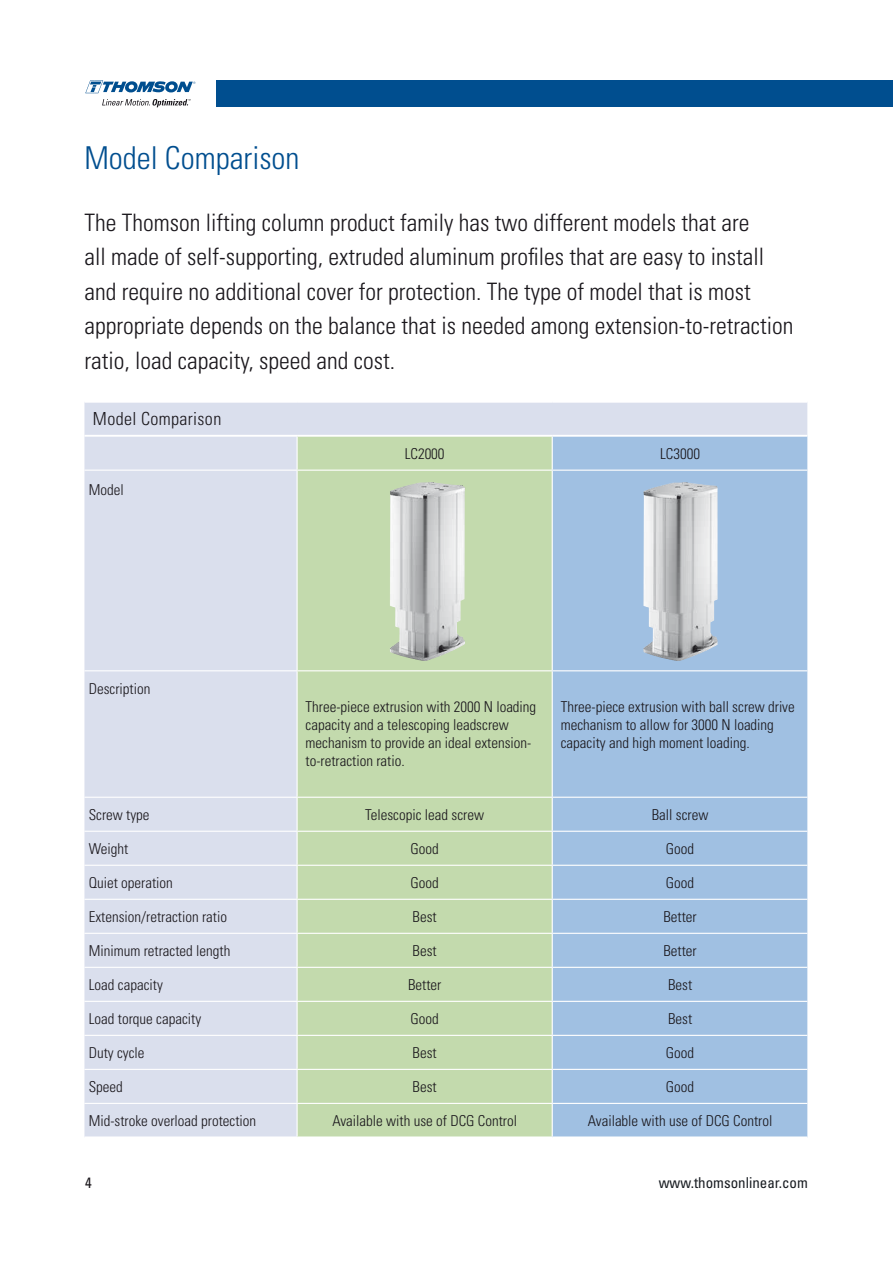
<style>
.page{position:relative;width:893px;height:1263px;background:#fff}
.page>*{position:absolute;margin:0;border:0;box-sizing:border-box;transform-origin:0 0}
.t1{font:300 condensed 31.5px "Univers LT Std";color:#004e8f}
.t2{font:300 condensed 24px/34.5px "Univers LT Std";color:#1a171c}
.t3{font:300 condensed 18px "Univers LT Std";letter-spacing:.02em;color:#1a171c}
.t4{font:300 condensed 15px/18px "Univers LT Std";color:#1a171c}
.t5{font:condensed 15px "Univers LT Std";color:#181c21}
.t6{font:condensed 15px "Univers LT Std";color:#1a171c}
</style>
<div class="page">
<div style="left:217px;top:80px;width:676px;height:27px;background:#004e8f"></div>
<svg style="left:85px;top:80px;width:110px;height:13px"></svg>
<svg style="left:102px;top:99px;width:89px;height:8px"></svg>
<div style="left:84px;top:403px;width:723px;height:733px;background:#dadfed"></div>
<div style="left:298px;top:437px;width:254px;height:699px;background:#c3daad"></div>
<div style="left:553px;top:437px;width:254px;height:699px;background:#a0c0e2"></div>
<hr style="left:296px;top:437px;width:2px;height:33px;background:#fff">
<hr style="left:552px;top:437px;width:1px;height:33px;background:#fff">
<hr style="left:84px;top:470px;width:213px;height:1px;background:#fff">
<hr style="left:297px;top:470px;width:255px;height:1px;background:#fff">
<hr style="left:296px;top:471px;width:2px;height:199px;background:#fff">
<hr style="left:552px;top:470px;width:255px;height:1px;background:#fff">
<hr style="left:552px;top:471px;width:1px;height:199px;background:#fff">
<hr style="left:84px;top:670px;width:213px;height:1px;background:#fff">
<hr style="left:297px;top:670px;width:255px;height:1px;background:#fff">
<hr style="left:296px;top:671px;width:2px;height:126px;background:#fff">
<hr style="left:552px;top:670px;width:255px;height:1px;background:#fff">
<hr style="left:552px;top:671px;width:1px;height:126px;background:#fff">
<hr style="left:84px;top:797px;width:213px;height:1px;background:#fff">
<hr style="left:297px;top:797px;width:255px;height:1px;background:#fff">
<hr style="left:296px;top:798px;width:2px;height:33px;background:#fff">
<hr style="left:552px;top:797px;width:255px;height:1px;background:#fff">
<hr style="left:552px;top:798px;width:1px;height:33px;background:#fff">
<hr style="left:84px;top:831px;width:213px;height:1px;background:#fff">
<hr style="left:297px;top:831px;width:255px;height:1px;background:#fff">
<hr style="left:296px;top:832px;width:2px;height:33px;background:#fff">
<hr style="left:552px;top:831px;width:255px;height:1px;background:#fff">
<hr style="left:552px;top:832px;width:1px;height:33px;background:#fff">
<hr style="left:84px;top:865px;width:213px;height:1px;background:#fff">
<hr style="left:297px;top:865px;width:255px;height:1px;background:#fff">
<hr style="left:296px;top:866px;width:2px;height:33px;background:#fff">
<hr style="left:552px;top:865px;width:255px;height:1px;background:#fff">
<hr style="left:552px;top:866px;width:1px;height:33px;background:#fff">
<hr style="left:84px;top:899px;width:213px;height:1px;background:#fff">
<hr style="left:297px;top:899px;width:255px;height:1px;background:#fff">
<hr style="left:296px;top:900px;width:2px;height:33px;background:#fff">
<hr style="left:552px;top:899px;width:255px;height:1px;background:#fff">
<hr style="left:552px;top:900px;width:1px;height:33px;background:#fff">
<hr style="left:84px;top:933px;width:213px;height:1px;background:#fff">
<hr style="left:297px;top:933px;width:255px;height:1px;background:#fff">
<hr style="left:296px;top:934px;width:2px;height:33px;background:#fff">
<hr style="left:552px;top:933px;width:255px;height:1px;background:#fff">
<hr style="left:552px;top:934px;width:1px;height:33px;background:#fff">
<hr style="left:84px;top:967px;width:213px;height:1px;background:#fff">
<hr style="left:297px;top:967px;width:255px;height:1px;background:#fff">
<hr style="left:296px;top:968px;width:2px;height:33px;background:#fff">
<hr style="left:552px;top:967px;width:255px;height:1px;background:#fff">
<hr style="left:552px;top:968px;width:1px;height:33px;background:#fff">
<hr style="left:84px;top:1001px;width:213px;height:1px;background:#fff">
<hr style="left:297px;top:1001px;width:255px;height:1px;background:#fff">
<hr style="left:296px;top:1002px;width:2px;height:33px;background:#fff">
<hr style="left:552px;top:1001px;width:255px;height:1px;background:#fff">
<hr style="left:552px;top:1002px;width:1px;height:33px;background:#fff">
<hr style="left:84px;top:1035px;width:213px;height:1px;background:#fff">
<hr style="left:297px;top:1035px;width:255px;height:1px;background:#fff">
<hr style="left:296px;top:1036px;width:2px;height:33px;background:#fff">
<hr style="left:552px;top:1035px;width:255px;height:1px;background:#fff">
<hr style="left:552px;top:1036px;width:1px;height:33px;background:#fff">
<hr style="left:84px;top:1069px;width:213px;height:1px;background:#fff">
<hr style="left:297px;top:1069px;width:255px;height:1px;background:#fff">
<hr style="left:296px;top:1070px;width:2px;height:33px;background:#fff">
<hr style="left:552px;top:1069px;width:255px;height:1px;background:#fff">
<hr style="left:552px;top:1070px;width:1px;height:33px;background:#fff">
<hr style="left:84px;top:1103px;width:213px;height:1px;background:#fff">
<hr style="left:297px;top:1103px;width:255px;height:1px;background:#fff">
<hr style="left:296px;top:1104px;width:2px;height:32px;background:#fff">
<hr style="left:552px;top:1103px;width:255px;height:1px;background:#fff">
<hr style="left:552px;top:1104px;width:1px;height:32px;background:#fff">
<hr style="left:84px;top:435px;width:213px;height:2px;background:#fff">
<hr style="left:297px;top:435px;width:255px;height:2px;background:#fff">
<hr style="left:552px;top:435px;width:255px;height:2px;background:#fff">
<img style="left:390px;top:482px;width:75px;height:179px">
<img style="left:643px;top:482px;width:75px;height:179px">
<h1 class="t1" style="left:84px;top:139px;width:217px">Model Comparison</h1>
<p class="t2" style="left:84px;top:205px;width:710px">The Thomson lifting column product family has two different models that are<br>all made of self-supporting, extruded aluminum profiles that are easy to install and require no additional cover for protection. The type of model that is most appropriate depends on the balance that is needed among extension-to-retraction ratio, load capacity, speed and cost.</p>
<p class="t3" style="left:93px;top:408px;width:130px">Model Comparison</p>
<p class="t4" style="left:89px;top:481px;width:36px">Model</p>
<p class="t4" style="left:89px;top:680px;width:63px">Description</p>
<p class="t4" style="left:405px;top:444px;width:41px">LC2000</p>
<p class="t4" style="left:660px;top:444px;width:41px">LC3000</p>
<p class="t4" style="left:306px;top:698px;width:232px">Three-piece extrusion with 2000 N loading capacity and a telescoping leadscrew mechanism to provide an ideal extension&shy;to-retraction ratio.</p>
<p class="t4" style="left:561px;top:698px;width:236px">Three-piece extrusion with ball screw drive mechanism to allow for 3000 N loading capacity and high moment loading.</p>
<p class="t4" style="left:89px;top:805px;width:62px">Screw type</p>
<p class="t4" style="left:365px;top:805px;width:120px">Telescopic lead screw</p>
<p class="t4" style="left:652px;top:805px;width:58px">Ball screw</p>
<p class="t4" style="left:89px;top:839px;width:41px">Weight</p>
<p class="t4" style="left:410px;top:839px;width:30px">Good</p>
<p class="t4" style="left:666px;top:839px;width:30px">Good</p>
<p class="t4" style="left:89px;top:873px;width:86px">Quiet operation</p>
<p class="t4" style="left:410px;top:873px;width:30px">Good</p>
<p class="t4" style="left:666px;top:873px;width:30px">Good</p>
<p class="t4" style="left:89px;top:907px;width:140px">Extension/retraction ratio</p>
<p class="t4" style="left:413px;top:907px;width:26px">Best</p>
<p class="t4" style="left:663px;top:907px;width:35px">Better</p>
<p class="t4" style="left:89px;top:941px;width:143px">Minimum retracted length</p>
<p class="t4" style="left:413px;top:941px;width:26px">Best</p>
<p class="t4" style="left:663px;top:941px;width:35px">Better</p>
<p class="t4" style="left:89px;top:975px;width:76px">Load capacity</p>
<p class="t4" style="left:408px;top:975px;width:35px">Better</p>
<p class="t4" style="left:668px;top:975px;width:26px">Best</p>
<p class="t4" style="left:89px;top:1009px;width:114px">Load torque capacity</p>
<p class="t4" style="left:410px;top:1009px;width:30px">Good</p>
<p class="t4" style="left:668px;top:1009px;width:26px">Best</p>
<p class="t4" style="left:89px;top:1043px;width:57px">Duty cycle</p>
<p class="t4" style="left:413px;top:1043px;width:26px">Best</p>
<p class="t4" style="left:666px;top:1043px;width:30px">Good</p>
<p class="t4" style="left:89px;top:1077px;width:36px">Speed</p>
<p class="t4" style="left:413px;top:1077px;width:26px">Best</p>
<p class="t4" style="left:666px;top:1077px;width:30px">Good</p>
<p class="t4" style="left:89px;top:1111px;width:169px">Mid-stroke overload protection</p>
<p class="t4" style="left:332px;top:1111px;width:186px">Available with use of DCG Control</p>
<p class="t4" style="left:588px;top:1111px;width:186px">Available with use of DCG Control</p>
<p class="t6" style="left:85px;top:1173px;width:8px">4</p>
<p class="t5" style="left:659px;top:1173px;width:151px">www.thomsonlinear.com</p>
</div>
